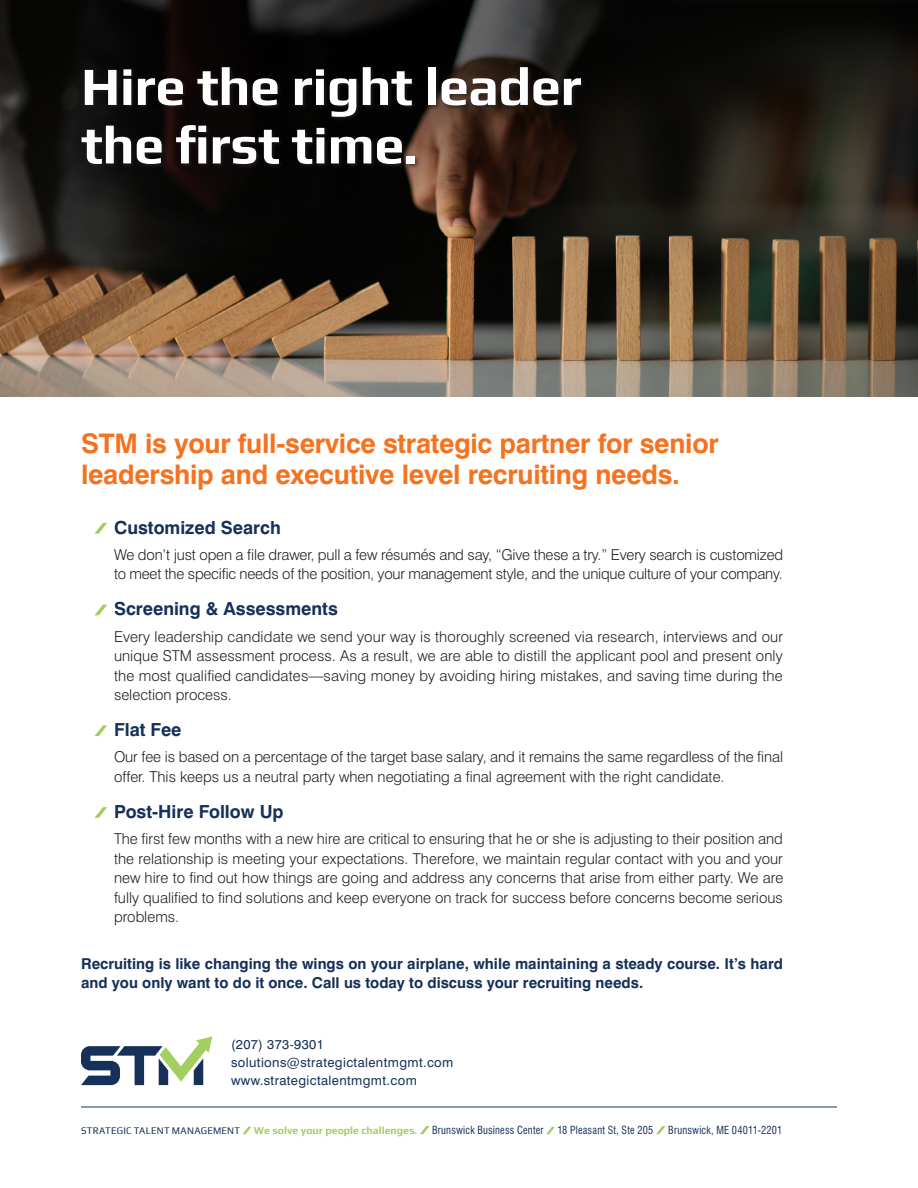
<style>
.page{position:relative;width:918px;height:1188px;background:#fff}
.page>*{position:absolute;margin:0;border:0;box-sizing:border-box;transform-origin:0 0}
.t1{font:700 54px/58.5px "Play";letter-spacing:-.01em;color:#fff}
.t2{font:700 27px/31.5px "Swiss 721 BT";letter-spacing:-.01em;color:#f47321}
.t3{font:700 18px "Swiss 721 BT";color:#153059}
.t4{font:300 15px/19.5px "Swiss 721 BT";letter-spacing:-.005em;color:#231f20}
.t5{font:700 15px/19.5px "Swiss 721 BT";color:#153059}
.t6{font:13.05px "Swiss 721 BT";letter-spacing:.03em;color:#153059}
.t7{font:condensed 10.95px "Swiss 721 BT";letter-spacing:.02em;color:#153059;scale:.95 1}
.t8{font:700 10.5px "Play";color:#a2cf5f}
.t9{font:10.05px "Play";letter-spacing:.035em;color:#153059;scale:.95 1}
</style>
<div class="page">
<svg style="left:243px;top:1127px;width:8px;height:7px"></svg>
<svg style="left:420px;top:1126px;width:10px;height:8px"></svg>
<svg style="left:546px;top:1127px;width:9px;height:7px"></svg>
<svg style="left:656px;top:1126px;width:10px;height:8px"></svg>
<svg style="left:0;top:0;width:918px;height:396px;background:#42372a"></svg>
<hr style="left:81px;top:1107px;width:756px;height:1px;background:#153059">
<svg style="left:81px;top:1036px;width:131px;height:49px"></svg>
<div style="left:80px;top:66px;width:507px;height:103px;background:#231f20;opacity:.75"></div>
<svg style="left:94px;top:523px;width:13px;height:11px"></svg>
<svg style="left:95px;top:605px;width:12px;height:10px"></svg>
<svg style="left:94px;top:725px;width:13px;height:11px"></svg>
<svg style="left:94px;top:807px;width:13px;height:11px"></svg>
<p class="t1" style="left:81px;top:53px;width:502px">Hire the right leader the first time.</p>
<p class="t2" style="left:81px;top:427px;width:639px">STM is your full-service strategic partner for senior leadership and executive level recruiting needs.</p>
<p class="t3" style="left:114px;top:516px;width:168px">Customized Search</p>
<p class="t4" style="left:114px;top:545px;width:671px">We don’t just open a file drawer, pull a few résumés and say, “Give these a try.” Every search is customized to meet the specific needs of the position, your management style, and the unique culture of your company.</p>
<p class="t3" style="left:114px;top:598px;width:225px">Screening &amp; Assessments</p>
<p class="t4" style="left:114px;top:626px;width:671px;text-align:justify">Every leadership candidate we send your way is thoroughly screened via research, interviews and our unique STM assessment process. As a result, we are able to distill the applicant pool and present only the most qualified candidates—saving money by avoiding hiring mistakes, and saving time during the selection process.</p>
<p class="t3" style="left:114px;top:719px;width:69px">Flat Fee</p>
<p class="t4" style="left:114px;top:747px;width:671px">Our fee is based on a percentage of the target base salary, and it remains the same regardless of the final offer. This keeps us a neutral party when negotiating a final agreement with the right candidate.</p>
<p class="t3" style="left:114px;top:800px;width:171px">Post-Hire Follow Up</p>
<p class="t4" style="left:114px;top:829px;width:671px;text-align:justify">The first few months with a new hire are critical to ensuring that he or she is adjusting to their position and the relationship is meeting your expectations. Therefore, we maintain regular contact with you and your new hire to find out how things are going and address any concerns that arise from either party. We are fully qualified to find solutions and keep everyone on track for success before concerns become serious problems.</p>
<p class="t5" style="left:81px;top:953px;width:704px">Recruiting is like changing the wings on your airplane, while maintaining a steady course. It’s hard and you only want to do it once. Call us today to discuss your recruiting needs.</p>
<p class="t6" style="left:231px;top:1036px;width:94px">(207) 373-9301</p>
<p class="t6" style="left:231px;top:1055px;width:224px">solutions@strategictalentmgmt.com</p>
<p class="t6" style="left:231px;top:1073px;width:187px">www.strategictalentmgmt.com</p>
<p class="t9" style="left:81px;top:1124px;width:169px">STRATEGIC TALENT MANAGEMENT</p>
<p class="t8" style="left:254px;top:1123px;width:165px">We solve your people challenges.</p>
<p class="t7" style="left:432px;top:1124px;width:119px">Brunswick Business Center</p>
<p class="t7" style="left:558px;top:1124px;width:102px">18 Pleasant St, Ste 205</p>
<p class="t7" style="left:668px;top:1124px;width:122px">Brunswick, ME 04011-2201</p>
</div>
